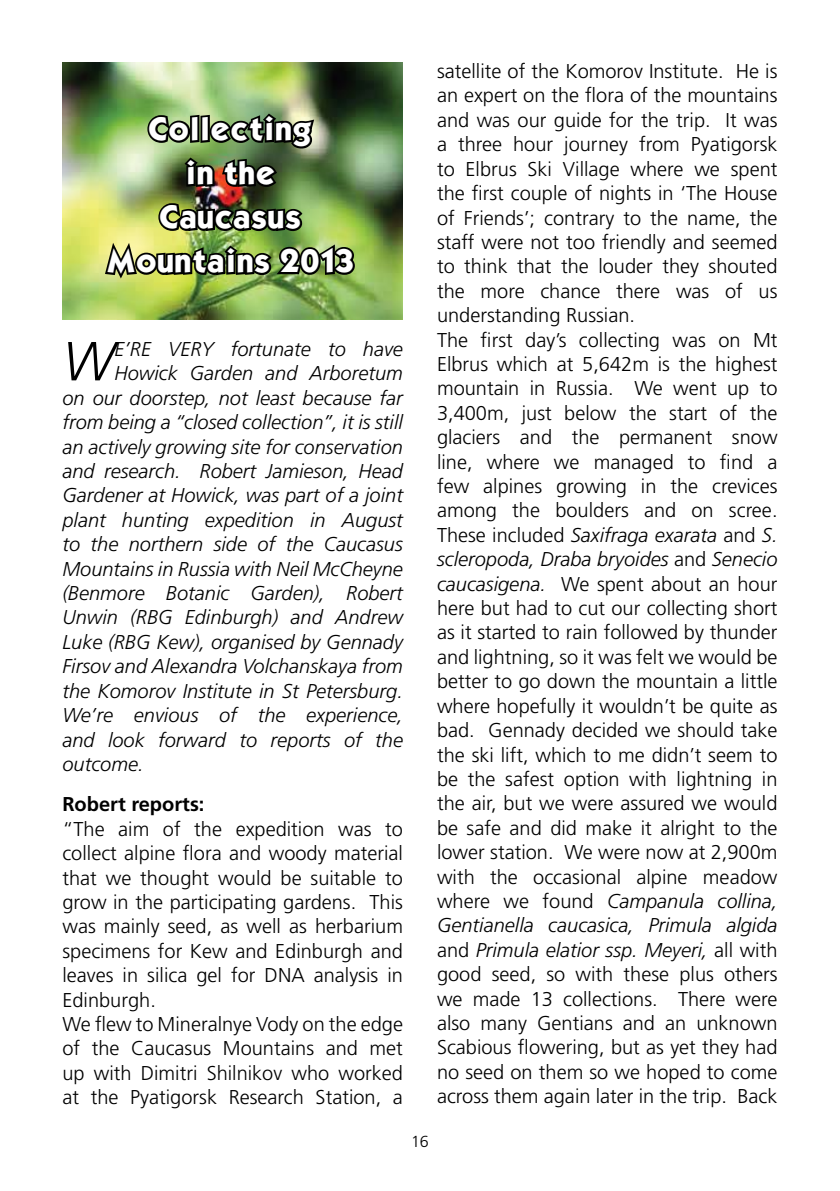
<style>
.page{position:relative;width:840px;height:1191px;background:#fff}
.page>*{position:absolute;margin:0;border:0;box-sizing:border-box;transform-origin:0 0}
.t1{font:italic 300 55px "Frutiger";color:#000}
.t2{font:28px/44px "Kabel Bd";color:#fff;text-align:center}
.t3{font:300 20px/24.4px "Frutiger";color:#000}
.t4{font:italic 300 20px "Frutiger";color:#000}
.t5{font:700 20px "Frutiger";color:#000}
.t6{font:300 16px "Frutiger";color:#000}
.s1{font-style:italic}
</style>
<div class="page">
<img style="left:62px;top:62px;width:341px;height:258px">
<img style="left:103px;top:111px;width:255px;height:190px">
<h2 class="t2" style="left:106px;top:106px;width:249px">Collecting<br>in the<br>Caucasus<br>Mountains 2013</h2>
<p class="t4" style="left:114px;top:338px;width:27px">e’re</p>
<p class="t4" style="left:168px;top:338px;width:236px">ver y fortunate to have</p>
<p class="t4" style="left:114px;top:362px;width:290px">Howick Garden and Arboretum</p>
<p class="t4" style="left:62px;top:386px;width:342px">on our doorstep, not least because far</p>
<p class="t4" style="left:62px;top:411px;width:342px">from being a “closed collection”, it is still</p>
<p class="t4" style="left:62px;top:435px;width:342px">an actively growing site for conservation</p>
<p class="t4" style="left:62px;top:460px;width:342px">and research. Robert Jamieson, Head</p>
<p class="t4" style="left:62px;top:484px;width:342px">Gardener at Howick, was part of a joint</p>
<p class="t4" style="left:62px;top:508px;width:342px">plant hunting expedition in August</p>
<p class="t4" style="left:62px;top:533px;width:342px">to the northern side of the Caucasus</p>
<p class="t4" style="left:62px;top:557px;width:342px">Mountains in Russia with Neil McCheyne</p>
<p class="t4" style="left:62px;top:582px;width:342px">(Benmore Botanic Garden), Robert</p>
<p class="t4" style="left:62px;top:606px;width:342px">Unwin (RBG Edinburgh) and Andrew</p>
<p class="t4" style="left:62px;top:630px;width:344px">Luke (RBG Kew), organised by Gennady</p>
<p class="t4" style="left:62px;top:655px;width:342px">Firsov and Alexandra Volchanskaya from</p>
<p class="t4" style="left:62px;top:679px;width:342px">the Komorov Institute in St Petersburg.</p>
<p class="t4" style="left:62px;top:704px;width:342px">We’re envious of the experience,</p>
<p class="t4" style="left:62px;top:728px;width:342px">and look forward to reports of the</p>
<p class="t4" style="left:62px;top:752px;width:83px">outcome.</p>
<p class="t5" style="left:62px;top:792px;width:143px">Robert reports:</p>
<p class="t3" style="left:62px;top:816px;width:342px">“The aim of the expedition was to collect alpine flora and woody material that we thought would be suitable to grow in the participating gardens. This was mainly seed, as well as herbarium specimens for Kew and Edinburgh and leaves in silica gel for DNA analysis in Edinburgh.<br>We flew to Mineralnye Vody on the edge of the Caucasus Mountains and met up with Dimitri Shilnikov who worked at the Pyatigorsk Research Station, a</p>
<h1 class="t1" style="left:62px;top:330px;width:53px">W</h1>
<p class="t3" style="left:437px;top:59px;width:342px">satellite of the Komorov Institute. He is an expert on the flora of the mountains and was our guide for the trip. It was a three hour journey from Pyatigorsk to Elbrus Ski Village where we spent the first couple of nights in ‘The House of Friends’; contrary to the name, the staff were not too friendly and seemed to think that the louder they shouted the more chance there was of us understanding Russian.<br>The first day’s collecting was on Mt Elbrus which at 5,642m is the highest mountain in Russia. We went up to 3,400m, just below the start of the glaciers and the permanent snow line, where we managed to find a few alpines growing in the crevices among the boulders and on scree.<br>These included <span class="s1">Saxifraga exarata</span> and <span class="s1">S. scleropoda, Draba bryoides</span> and <span class="s1">Senecio caucasigena.</span> We spent about an hour here but had to cut our collecting short as it started to rain followed by thunder and lightning, so it was felt we would be better to go down the mountain a little where hopefully it wouldn’t be quite as bad. Gennady decided we should take the ski lift, which to me didn’t seem to be the safest option with lightning in the air, but we were assured we would be safe and did make it alright to the lower station. We were now at 2,900m with the occasional alpine meadow where we found <span class="s1">Campanula collina, Gentianella caucasica, Primula algida </span>and <span class="s1">Primula elatior ssp. Meyeri,</span> all with good seed, so with these plus others we made 13 collections. There were also many Gentians and an unknown Scabious flowering, but as yet they had no seed on them so we hoped to come across them again later in the trip. Back</p>
<p class="t6" style="left:411px;top:1132px;width:19px">16</p>
</div>
